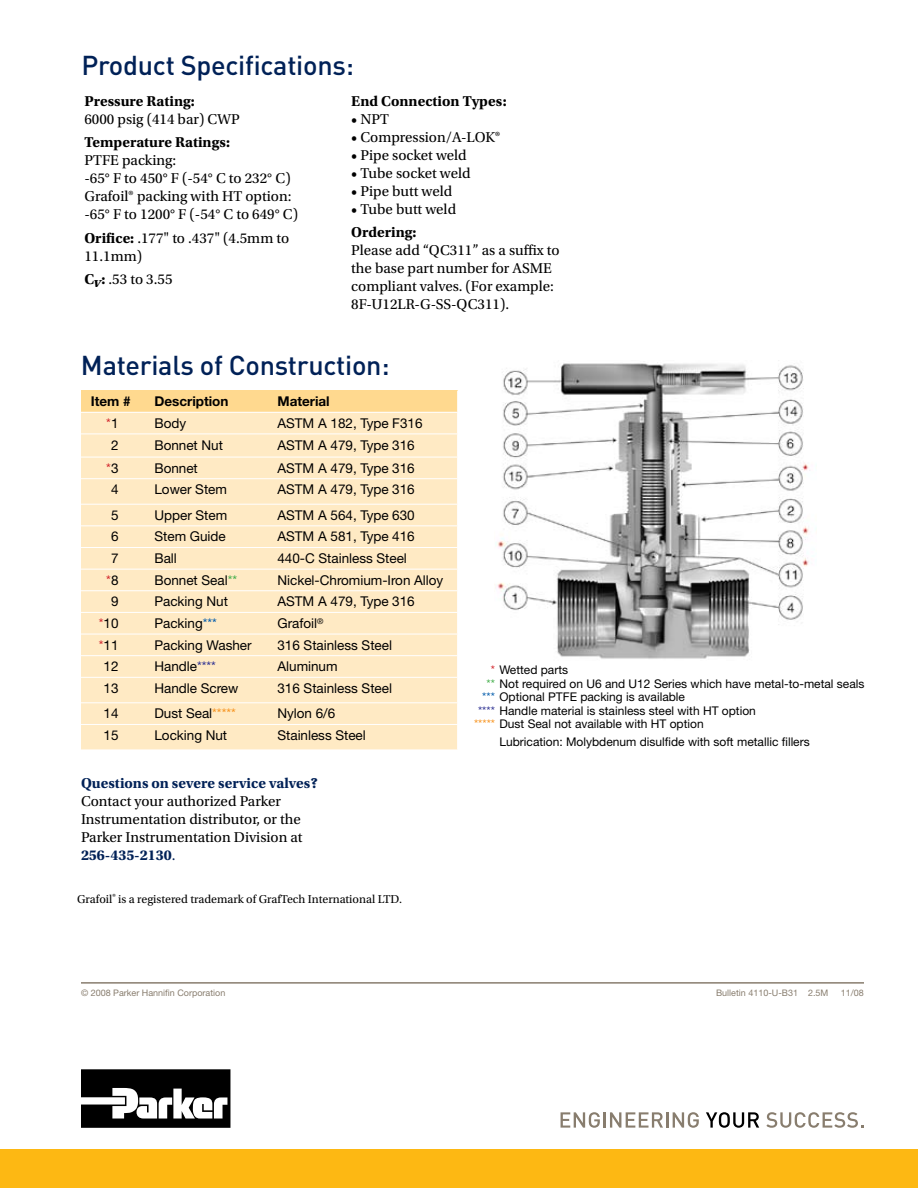
<style>
.page{position:relative;width:918px;height:1188px;background:#fff}
.page>*{position:absolute;margin:0;border:0;box-sizing:border-box;transform-origin:0 0}
.t1{font:500 27px "DINOT";letter-spacing:-.01em;color:#002157}
.t2{font:15px/18px "Utopia Std";color:#000}
.t3{font:700 15px "Utopia Std";color:#000}
.t4{font:700 15px "Utopia Std";color:#002157}
.t5{font:13.5px "Helvetica Neue LT Std";color:#000}
.t6{font:700 13.5px "Helvetica Neue LT Std";color:#000}
.t7{font:13.5px "Helvetica Neue LT Std";color:#d2232a}
.t8{font:12px "Helvetica Neue LT Std";color:#000}
.t9{font:12px "Utopia Std";color:#000}
.t10{font:9px "Helvetica Neue LT Std";color:#887d6e}
.s1{font-size:18.3px}
.s2{font-weight:700}
.s3{font-weight:700;font-style:italic}
.s4{color:#000}
.s5{color:#41ad49}
.s6{color:#d2232a}
.s7{color:#005bab}
.s8{color:#2e3192}
.s9{color:#f7931e}
.s10{font-weight:700;color:#002157}
.s11{color:#002157}
.s12{font-size:12.3px}
</style>
<div class="page">
<svg style="left:81px;top:1069px;width:149px;height:59px"></svg>
<div style="left:0;top:1150px;width:918px;height:38px;background:#fdb813"></div>
<hr style="left:81px;top:982px;width:783px;height:2px;background:#887d6e">
<svg style="left:561px;top:1112px;width:39px;height:16px"></svg>
<hr style="left:603px;top:1112px;width:3px;height:16px;background:#887d6e">
<svg style="left:610px;top:1112px;width:89px;height:16px"></svg>
<svg style="left:706px;top:1112px;width:53px;height:16px"></svg>
<svg style="left:766px;top:1112px;width:98px;height:16px"></svg>
<img style="left:495px;top:362px;width:315px;height:297px">
<div style="left:81px;top:391px;width:377px;height:21px;background:#ffd98f"></div>
<div style="left:81px;top:413px;width:376px;height:337px;background:#ffeac4"></div>
<hr style="left:81px;top:434px;width:377px;height:1px;background:#fff">
<hr style="left:81px;top:457px;width:377px;height:1px;background:#fff">
<hr style="left:81px;top:478px;width:377px;height:1px;background:#fff">
<hr style="left:81px;top:504px;width:377px;height:1px;background:#fff">
<hr style="left:81px;top:525px;width:377px;height:1px;background:#fff">
<hr style="left:81px;top:547px;width:377px;height:1px;background:#fff">
<hr style="left:81px;top:569px;width:377px;height:1px;background:#fff">
<hr style="left:81px;top:590px;width:377px;height:1px;background:#fff">
<hr style="left:81px;top:612px;width:377px;height:1px;background:#fff">
<hr style="left:81px;top:634px;width:377px;height:1px;background:#fff">
<hr style="left:81px;top:655px;width:377px;height:1px;background:#fff">
<hr style="left:81px;top:677px;width:377px;height:1px;background:#fff">
<hr style="left:81px;top:702px;width:377px;height:1px;background:#fff">
<hr style="left:81px;top:724px;width:377px;height:1px;background:#fff">
<svg style="left:457px;top:391px;width:1px;height:21px"></svg>
<h1 class="t1" style="left:81px;top:47px;width:274px">Product Specifications:</h1>
<p class="t3" style="left:84px;top:92px;width:112px">Pressure Rating:</p>
<p class="t2" style="left:84px;top:110px;width:157px">6000 psig (414 bar) CWP</p>
<p class="t3" style="left:84px;top:134px;width:147px">Temperature Ratings:</p>
<p class="t2" style="left:84px;top:152px;width:215px">PTFE packing:<br>-65° F to 450° F (-54° C to 232° C)<br>Grafoil<span class="s1">®</span> packing with HT option: -65° F to 1200° F (-54° C to 649° C)</p>
<p class="t2" style="left:84px;top:229px;width:206px"><span class="s2">Orifice:</span> .177" to .437" (4.5mm to<br>11.1mm)</p>
<p class="t2" style="left:84px;top:271px;width:90px"><span class="s2">C</span><span class="s3">v</span><span class="s2">:</span> .53 to 3.55</p>
<p class="t3" style="left:351px;top:92px;width:157px">End Connection Types:</p>
<p class="t2" style="left:351px;top:110px;width:39px">• NPT</p>
<p class="t2" style="left:351px;top:128px;width:150px">• Compression/A-LOK<span class="s1">®</span></p>
<p class="t2" style="left:351px;top:146px;width:117px">• Pipe socket weld</p>
<p class="t2" style="left:351px;top:164px;width:121px">• Tube socket weld</p>
<p class="t2" style="left:351px;top:182px;width:103px">• Pipe butt weld</p>
<p class="t2" style="left:351px;top:200px;width:106px">• Tube butt weld</p>
<p class="t3" style="left:351px;top:224px;width:67px">Ordering:</p>
<p class="t2" style="left:351px;top:242px;width:210px">Please add “QC311” as a suffix to the base part number for ASME compliant valves. (For example:<br>8F-U12LR-G-SS-QC311).</p>
<h1 class="t1" style="left:81px;top:347px;width:310px">Materials of Construction:</h1>
<p class="t6" style="left:91px;top:393px;width:41px">Item #</p>
<p class="t6" style="left:154px;top:393px;width:75px">Description</p>
<p class="t6" style="left:277px;top:393px;width:54px">Material</p>
<p class="t7" style="left:106px;top:415px;width:14px">*<span class="s4">1</span></p>
<p class="t5" style="left:154px;top:415px;width:33px">Body</p>
<p class="t5" style="left:277px;top:415px;width:147px">ASTM A 182, Type F316</p>
<p class="t5" style="left:111px;top:437px;width:9px">2</p>
<p class="t5" style="left:154px;top:437px;width:70px">Bonnet Nut</p>
<p class="t5" style="left:277px;top:437px;width:139px">ASTM A 479, Type 316</p>
<p class="t7" style="left:106px;top:460px;width:14px">*<span class="s4">3</span></p>
<p class="t5" style="left:154px;top:460px;width:45px">Bonnet</p>
<p class="t5" style="left:277px;top:460px;width:139px">ASTM A 479, Type 316</p>
<p class="t5" style="left:111px;top:482px;width:9px">4</p>
<p class="t5" style="left:154px;top:482px;width:74px">Lower Stem</p>
<p class="t5" style="left:277px;top:482px;width:139px">ASTM A 479, Type 316</p>
<p class="t5" style="left:111px;top:507px;width:9px">5</p>
<p class="t5" style="left:154px;top:507px;width:74px">Upper Stem</p>
<p class="t5" style="left:277px;top:507px;width:139px">ASTM A 564, Type 630</p>
<p class="t5" style="left:111px;top:529px;width:9px">6</p>
<p class="t5" style="left:154px;top:529px;width:73px">Stem Guide</p>
<p class="t5" style="left:277px;top:529px;width:139px">ASTM A 581, Type 416</p>
<p class="t5" style="left:111px;top:550px;width:9px">7</p>
<p class="t5" style="left:154px;top:550px;width:24px">Ball</p>
<p class="t5" style="left:277px;top:550px;width:131px">440-C Stainless Steel</p>
<p class="t7" style="left:106px;top:572px;width:14px">*<span class="s4">8</span></p>
<p class="t5" style="left:154px;top:572px;width:84px">Bonnet Seal<span class="s5">**</span></p>
<p class="t5" style="left:277px;top:572px;width:167px">Nickel-Chromium-Iron Alloy</p>
<p class="t5" style="left:111px;top:594px;width:9px">9</p>
<p class="t5" style="left:154px;top:594px;width:75px">Packing Nut</p>
<p class="t5" style="left:277px;top:594px;width:139px">ASTM A 479, Type 316</p>
<p class="t5" style="left:99px;top:615px;width:21px"><span class="s6">*</span>10</p>
<p class="t5" style="left:154px;top:615px;width:64px">Packing<span class="s7">***</span></p>
<p class="t5" style="left:277px;top:615px;width:47px">Grafoil<sup>®</sup></p>
<p class="t5" style="left:99px;top:637px;width:21px"><span class="s6">*</span>11</p>
<p class="t5" style="left:154px;top:637px;width:99px">Packing Washer</p>
<p class="t5" style="left:277px;top:637px;width:116px">316 Stainless Steel</p>
<p class="t5" style="left:104px;top:658px;width:16px">12</p>
<p class="t5" style="left:154px;top:658px;width:63px">Handle<span class="s8">****</span></p>
<p class="t5" style="left:277px;top:658px;width:62px">Aluminum</p>
<p class="t5" style="left:104px;top:680px;width:16px">13</p>
<p class="t5" style="left:154px;top:680px;width:85px">Handle Screw</p>
<p class="t5" style="left:277px;top:680px;width:116px">316 Stainless Steel</p>
<p class="t5" style="left:104px;top:706px;width:16px">14</p>
<p class="t5" style="left:154px;top:706px;width:83px">Dust Seal<span class="s9">*****</span></p>
<p class="t5" style="left:277px;top:706px;width:59px">Nylon 6/6</p>
<p class="t5" style="left:104px;top:727px;width:16px">15</p>
<p class="t5" style="left:154px;top:727px;width:74px">Locking Nut</p>
<p class="t5" style="left:277px;top:727px;width:90px">Stainless Steel</p>
<p class="t4" style="left:81px;top:775px;width:238px">Questions on severe service valves?</p>
<p class="t2" style="left:81px;top:793px;width:223px">Contact your authorized Parker<br>Instrumentation distributor, or the<br>Parker Instrumentation Division at<br><span class="s10">256-435-2130</span><span class="s11">.</span></p>
<p class="t9" style="left:77px;top:893px;width:326px">Grafoil<span class="s12">®</span> is a registered trademark of GrafTech International LTD.</p>
<p class="t8" style="left:491px;top:663px;width:79px"><span class="s6">*</span> Wetted parts</p>
<p class="t8" style="left:487px;top:676px;width:379px"><span class="s5">**</span> Not required on U6 and U12 Series which have metal-to-metal seals</p>
<p class="t8" style="left:482px;top:690px;width:204px"><span class="s7">***</span> Optional PTFE packing is available</p>
<p class="t8" style="left:478px;top:703px;width:279px"><span class="s8">****</span> Handle material is stainless steel with HT option</p>
<p class="t8" style="left:474px;top:717px;width:231px"><span class="s9">*****</span> Dust Seal not available with HT option</p>
<p class="t8" style="left:500px;top:735px;width:312px">Lubrication: Molybdenum disulfide with soft metallic fillers</p>
<p class="t10" style="left:81px;top:987px;width:146px">© 2008 Parker Hannifin Corporation</p>
<p class="t10" style="left:716px;top:987px;width:114px">Bulletin 4110-U-B31 2.5M</p>
<p class="t10" style="left:841px;top:987px;width:25px">11/08</p>
</div>
